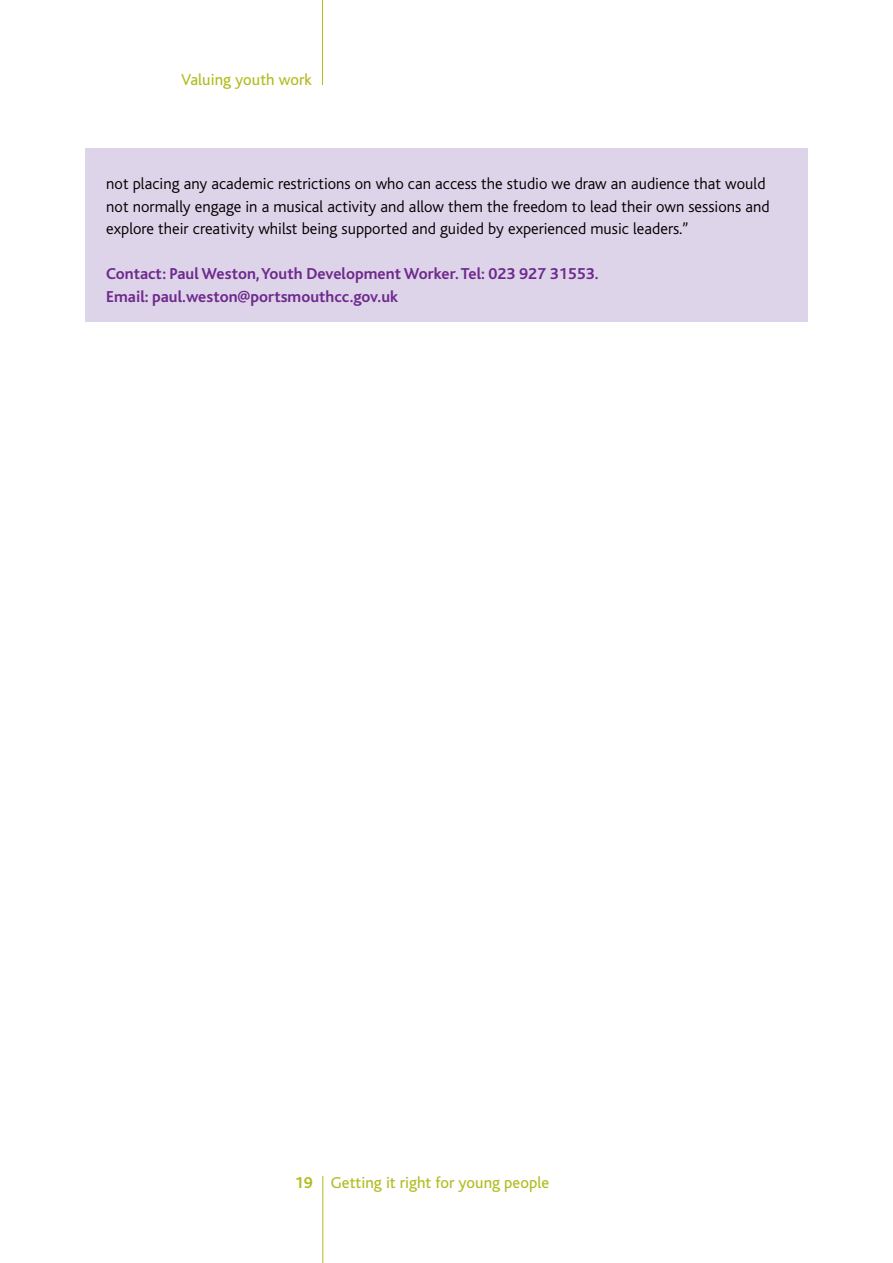
<style>
.page{position:relative;width:893px;height:1263px;background:#fff}
.page>*{position:absolute;margin:0;border:0;box-sizing:border-box;transform-origin:0 0}
.t1{font:300 16.5px/22.5px "Bliss Icelandic";color:#000}
.t2{font:700 16.5px/22.5px "Bliss Icelandic";color:#6e2a8d}
.t3{font:16.5px "Bliss";color:#b2bb1e}
.t4{font:700 16.5px "Bliss";color:#b2bb1e}
</style>
<div class="page">
<div style="left:85px;top:149px;width:723px;height:173px;background:#ded4e9"></div>
<hr style="left:322px;top:0;width:1px;height:85px;background:#b2bb1e">
<hr style="left:322px;top:1176px;width:1px;height:87px;background:#b2bb1e">
<p class="t3" style="left:181px;top:71px;width:132px">Valuing youth work</p>
<p class="t1" style="left:106px;top:173px;width:665px">not placing any academic restrictions on who can access the studio we draw an audience that would not normally engage in a musical activity and allow them the freedom to lead their own sessions and explore their creativity whilst being supported and guided by experienced music leaders.”</p>
<p class="t2" style="left:106px;top:263px;width:494px">Contact: Paul Weston, Youth Development Worker. Tel: 023 927 31553.<br>Email: paul.weston@portsmouthcc.gov.uk</p>
<p class="t4" style="left:295px;top:1174px;width:19px">19</p>
<p class="t3" style="left:331px;top:1174px;width:220px">Getting it right for young people</p>
</div>
